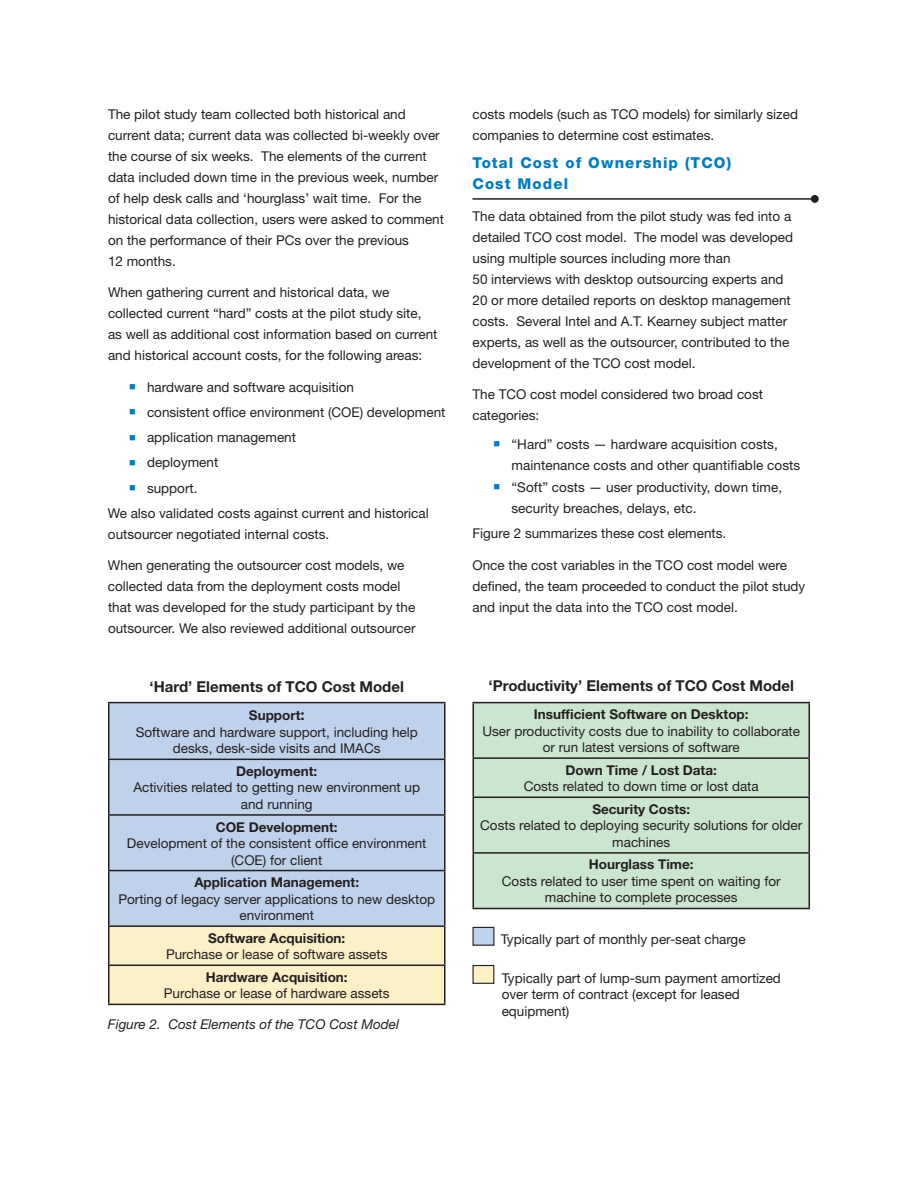
<style>
.page{position:relative;width:918px;height:1188px;background:#fff}
.page>*{position:absolute;margin:0;border:0;box-sizing:border-box;transform-origin:0 0}
.t1{font:700 15px "Helvetica Neue";color:#231f20}
.t2{font:800 15px/21px "Helvetica Neue LT Std";letter-spacing:.075em;color:#007cc2}
.t3{font:13.5px/21px "Helvetica Neue";color:#231f20}
.t4{font:700 13.5px "Helvetica Neue";color:#231f20}
.t5{font:italic 13.5px "Helvetica Neue";color:#231f20}
.s1{color:#007cc2}
.s2{font-weight:700}
.s3{font-weight:700;font-size:15px}
</style>
<div class="page">
<div style="left:811px;top:195px;width:8px;height:8px;border:2px solid #231f20;border-radius:50%"></div>
<hr style="left:473px;top:198px;width:339px;height:2px;background:#231f20">
<div style="left:109px;top:703px;width:335px;height:222px;background:#bfd2ec"></div>
<div style="left:109px;top:927px;width:335px;height:77px;background:#fbf0c6"></div>
<hr style="left:108px;top:702px;width:338px;height:1px;background:#231f20">
<hr style="left:108px;top:703px;width:1px;height:56px;background:#231f20">
<hr style="left:444px;top:703px;width:2px;height:56px;background:#231f20">
<hr style="left:108px;top:759px;width:338px;height:1px;background:#231f20">
<hr style="left:108px;top:760px;width:1px;height:54px;background:#231f20">
<hr style="left:444px;top:760px;width:2px;height:54px;background:#231f20">
<hr style="left:108px;top:814px;width:338px;height:2px;background:#231f20">
<hr style="left:108px;top:816px;width:1px;height:54px;background:#231f20">
<hr style="left:444px;top:816px;width:2px;height:54px;background:#231f20">
<hr style="left:108px;top:870px;width:338px;height:1px;background:#231f20">
<hr style="left:108px;top:871px;width:1px;height:54px;background:#231f20">
<hr style="left:444px;top:871px;width:2px;height:54px;background:#231f20">
<hr style="left:108px;top:925px;width:338px;height:2px;background:#231f20">
<hr style="left:108px;top:927px;width:1px;height:38px;background:#231f20">
<hr style="left:444px;top:927px;width:2px;height:38px;background:#231f20">
<hr style="left:108px;top:965px;width:338px;height:1px;background:#231f20">
<hr style="left:108px;top:966px;width:1px;height:38px;background:#231f20">
<hr style="left:444px;top:966px;width:2px;height:38px;background:#231f20">
<hr style="left:108px;top:1004px;width:338px;height:1px;background:#231f20">
<div style="left:474px;top:703px;width:335px;height:205px;background:#cbe6cf"></div>
<hr style="left:473px;top:702px;width:337px;height:1px;background:#231f20">
<hr style="left:473px;top:703px;width:1px;height:54px;background:#231f20">
<hr style="left:809px;top:703px;width:1px;height:54px;background:#231f20">
<hr style="left:473px;top:757px;width:337px;height:2px;background:#231f20">
<hr style="left:473px;top:759px;width:1px;height:38px;background:#231f20">
<hr style="left:809px;top:759px;width:1px;height:38px;background:#231f20">
<hr style="left:473px;top:797px;width:337px;height:1px;background:#231f20">
<hr style="left:473px;top:798px;width:1px;height:54px;background:#231f20">
<hr style="left:809px;top:798px;width:1px;height:54px;background:#231f20">
<hr style="left:473px;top:852px;width:337px;height:2px;background:#231f20">
<hr style="left:473px;top:854px;width:1px;height:54px;background:#231f20">
<hr style="left:809px;top:854px;width:1px;height:54px;background:#231f20">
<hr style="left:473px;top:908px;width:337px;height:1px;background:#231f20">
<div style="left:473px;top:927px;width:21px;height:18px;background:#bfd2ec"></div>
<div style="left:473px;top:927px;width:21px;height:19px;border:1px solid #231f20"></div>
<div style="left:473px;top:966px;width:21px;height:17px;background:#fbf0c6"></div>
<div style="left:473px;top:965px;width:21px;height:19px;border:1px solid #231f20"></div>
<p class="t3" style="left:108px;top:103px;width:338px">The pilot study team collected both historical and current data; current data was collected bi-weekly over the course of six weeks. The elements of the current data included down time in the previous week, number of help desk calls and ‘hourglass’ wait time. For the historical data collection, users were asked to comment on the performance of their PCs over the previous<br>12 months.</p>
<p class="t3" style="left:108px;top:282px;width:331px">When gathering current and historical data, we collected current “hard” costs at the pilot study site, as well as additional cost information based on current and historical account costs, for the following areas:</p>
<p class="t3" style="left:129px;top:376px;width:227px"><span class="s1">■</span> hardware and software acquisition</p>
<p class="t3" style="left:129px;top:401px;width:318px"><span class="s1">■</span> consistent office environment (COE) development</p>
<p class="t3" style="left:129px;top:427px;width:169px"><span class="s1">■</span> application management</p>
<p class="t3" style="left:129px;top:452px;width:91px"><span class="s1">■</span> deployment</p>
<p class="t3" style="left:108px;top:475px;width:322px;line-height:25.2px;text-indent:21px"><span class="s1">■</span> support.<br>We also validated costs against current and historical</p>
<p class="t3" style="left:108px;top:523px;width:223px">outsourcer negotiated internal costs.</p>
<p class="t3" style="left:108px;top:555px;width:309px">When generating the outsourcer cost models, we collected data from the deployment costs model that was developed for the study participant by the outsourcer. We also reviewed additional outsourcer</p>
<p class="t3" style="left:472px;top:103px;width:327px">costs models (such as TCO models) for similarly sized companies to determine cost estimates.</p>
<p class="t2" style="left:472px;top:152px;width:260px">Total Cost of Ownership (TCO)<br>Cost Model</p>
<p class="t3" style="left:472px;top:205px;width:322px">The data obtained from the pilot study was fed into a detailed TCO cost model. The model was developed using multiple sources including more than<br>50 interviews with desktop outsourcing experts and 20 or more detailed reports on desktop management costs. Several Intel and A.T. Kearney subject matter experts, as well as the outsourcer, contributed to the development of the TCO cost model.</p>
<p class="t3" style="left:472px;top:384px;width:292px">The TCO cost model considered two broad cost categories:</p>
<p class="t3" style="left:512px;top:433px;width:290px;text-indent:-18px"><span class="s1">■</span> “Hard” costs — hardware acquisition costs, maintenance costs and other quantifiable costs</p>
<p class="t3" style="left:512px;top:476px;width:272px;text-indent:-18px"><span class="s1">■</span> “Soft” costs — user productivity, down time, security breaches, delays, etc.</p>
<p class="t3" style="left:472px;top:523px;width:255px">Figure 2 summarizes these cost elements.</p>
<p class="t3" style="left:472px;top:554px;width:334px">Once the cost variables in the TCO cost model were defined, the team proceeded to conduct the pilot study and input the data into the TCO cost model.</p>
<p class="t1" style="left:150px;top:677px;width:256px">‘Hard’ Elements of TCO Cost Model</p>
<p class="t1" style="left:489px;top:677px;width:307px">‘Productivity’ Elements of TCO Cost Model</p>
<p class="t3" style="left:136px;top:707px;width:284px;line-height:16.5px;text-align:center"><span class="s2">Support</span><span class="s3">:<br></span>Software and hardware support, including help desks, desk-side visits and IMACs</p>
<p class="t4" style="left:236px;top:763px;width:83px">Deployment:</p>
<p class="t3" style="left:133px;top:779px;width:288px;line-height:16.5px;text-align:center">Activities related to getting new environment up and running</p>
<p class="t4" style="left:216px;top:818px;width:124px">COE Development:</p>
<p class="t3" style="left:127px;top:835px;width:301px;line-height:16.5px;text-align:center">Development of the consistent office environment (COE) for client</p>
<p class="t4" style="left:194px;top:874px;width:166px">Application Management:</p>
<p class="t3" style="left:118px;top:890px;width:318px;line-height:16.5px;text-align:center">Porting of legacy server applications to new desktop environment</p>
<p class="t4" style="left:208px;top:930px;width:139px">Software Acquisition:</p>
<p class="t3" style="left:166px;top:944px;width:223px">Purchase or lease of software assets</p>
<p class="t4" style="left:206px;top:969px;width:143px">Hardware Acquisition:</p>
<p class="t3" style="left:164px;top:983px;width:227px">Purchase or lease of hardware assets</p>
<p class="t5" style="left:108px;top:1016px;width:293px">Figure 2. Cost Elements of the TCO Cost Model</p>
<p class="t4" style="left:534px;top:706px;width:216px">Insufficient Software on Desktop:</p>
<p class="t3" style="left:482px;top:722px;width:319px;line-height:16.5px;text-align:center">User productivity costs due to inability to collaborate or run latest versions of software</p>
<p class="t4" style="left:566px;top:762px;width:153px">Down Time / Lost Data:</p>
<p class="t3" style="left:524px;top:776px;width:237px">Costs related to down time or lost data</p>
<p class="t4" style="left:592px;top:801px;width:99px">Security Costs:</p>
<p class="t3" style="left:480px;top:817px;width:324px;line-height:16.5px;text-align:center">Costs related to deploying security solutions for older machines</p>
<p class="t4" style="left:589px;top:856px;width:106px">Hourglass Time:</p>
<p class="t3" style="left:502px;top:873px;width:280px;line-height:16.5px;text-align:center">Costs related to user time spent on waiting for machine to complete processes</p>
<p class="t3" style="left:501px;top:929px;width:246px">Typically part of monthly per-seat charge</p>
<p class="t3" style="left:502px;top:970px;width:281px;line-height:16.5px">Typically part of lump-sum payment amortized over term of contract (except for leased equipment)</p>
</div>
